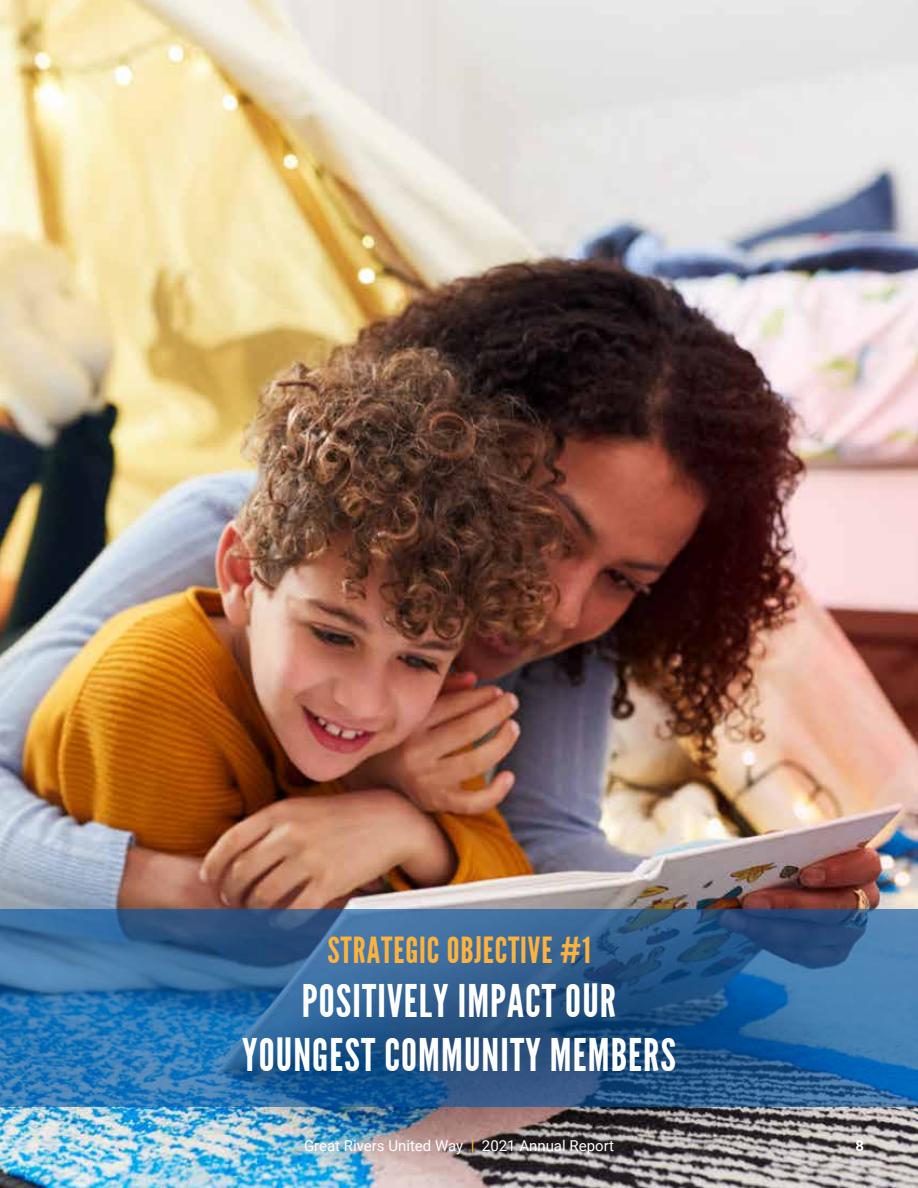
<style>
.page{position:relative;width:918px;height:1188px;background:#fff}
.page>*{position:absolute;margin:0;border:0;box-sizing:border-box;transform-origin:0 0}
.t1{font:45px/54px "League Gothic";letter-spacing:.025em;color:#fff;text-align:center}
.t2{font:36px "League Gothic";letter-spacing:.025em;color:#fcb23d}
.t3{font:15px "Roboto";color:#fff}
.t4{font:700 15px "Roboto";color:#fff}
.s1{font-weight:700;color:#fcb23d}
</style>
<div class="page">
<img style="left:0;top:0;width:918px;height:1188px">
<svg style="left:0;top:909px;width:918px;height:198px;background:#2c6397"></svg>
<p class="t2" style="left:327px;top:929px;width:265px">STRATEGIC OBJECTIVE #1</p>
<p class="t1" style="left:242px;top:975px;width:435px">POSITIVELY IMPACT OUR<br>YOUNGEST COMMUNITY MEMBERS</p>
<p class="t3" style="left:304px;top:1135px;width:172px">Great Rivers United Way <span class="s1">|</span></p>
<p class="t3" style="left:482px;top:1135px;width:134px">2021 Annual Report</p>
<p class="t4" style="left:855px;top:1135px;width:10px">8</p>
</div>
